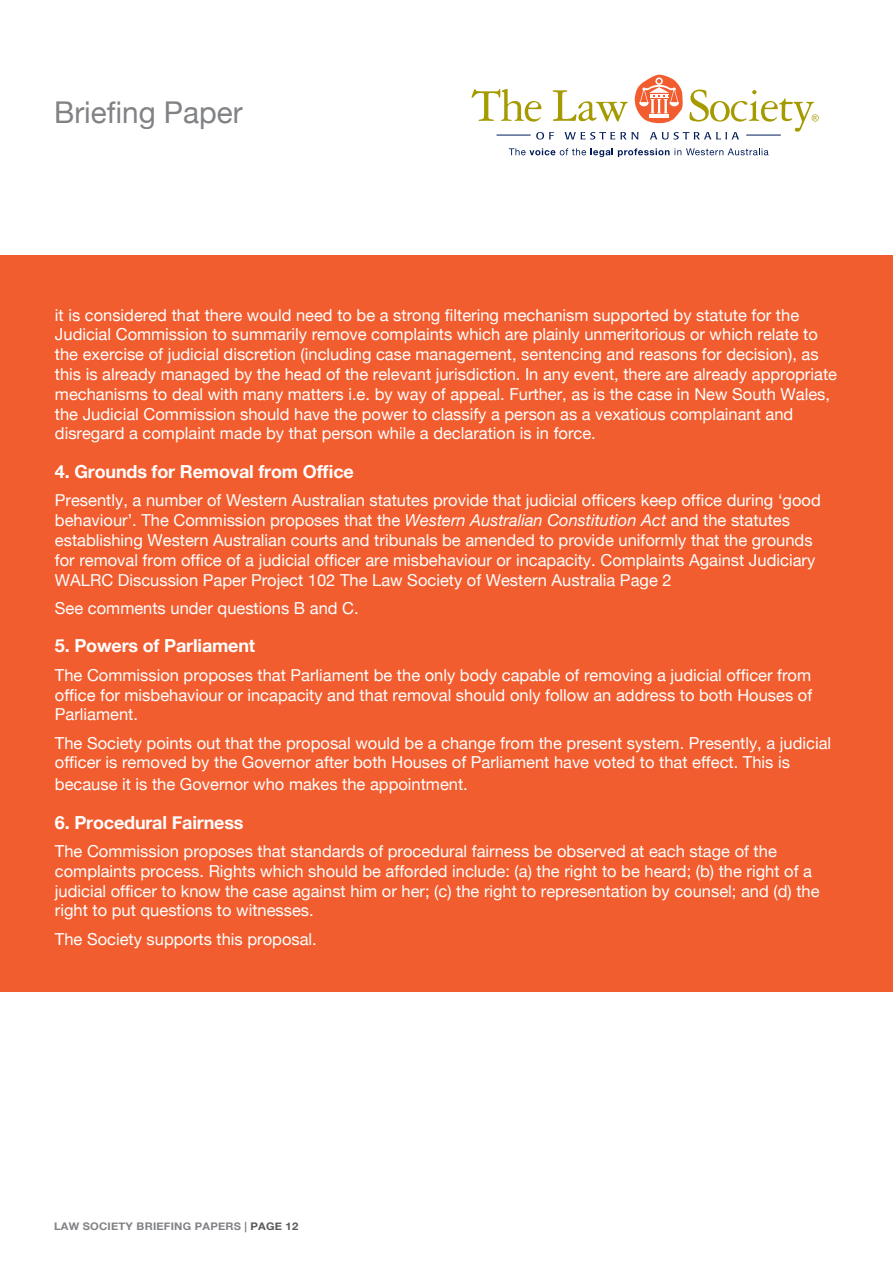
<style>
.page{position:relative;width:893px;height:1263px;background:#fff}
.page>*{position:absolute;margin:0;border:0;box-sizing:border-box;transform-origin:0 0}
.t1{font:30px "Helvetica Neue";color:#808285}
.t2{font:700 18px "Helvetica Neue";letter-spacing:-.01em;color:#fff}
.t3{font:16.5px/19.8px "Helvetica Neue";color:#fff}
.t4{font:700 10.5px "Helvetica Neue";letter-spacing:.02em;color:#808285;scale:1.06 1}
.t5{font:700 10.5px "Helvetica Neue";color:#58595b;scale:1.06 1}
.s1{font-style:italic}
.s2{color:#58595b}
</style>
<div class="page">
<svg style="left:509px;top:148px;width:259px;height:9px"></svg>
<svg style="left:472px;top:74px;width:347px;height:66px"></svg>
<div style="left:0;top:255px;width:893px;height:737px;background:#f15d2f"></div>
<h1 class="t1" style="left:54px;top:95px;width:190px">Briefing Paper</h1>
<p class="t3" style="left:55px;top:305px;width:784px">it is considered that there would need to be a strong filtering mechanism supported by statute for the Judicial Commission to summarily remove complaints which are plainly unmeritorious or which relate to the exercise of judicial discretion (including case management, sentencing and reasons for decision), as this is already managed by the head of the relevant jurisdiction. I n any event, there are already appropriate mechanisms to deal with many matters i.e. by way of appeal. Further, as is the case in New South Wales, the Judicial Commission should have the power to classify a person as a vexatious complainant and disregard a complaint made by that person while a declaration is in force.</p>
<p class="t2" style="left:55px;top:460px;width:300px">4. Grounds for Removal from Office</p>
<p class="t3" style="left:55px;top:490px;width:767px">Presently, a number of Western Australian statutes provide that judicial officers keep office during ‘good behaviour’. The Commission proposes that the <span class="s1">Western Australian Constitution Act</span> and the statutes establishing Western Australian courts and tribunals be amended to provide uniformly that the grounds for removal from office of a judicial officer are misbehaviour or incapacity. Complaints Against Judiciary WALR</p>
<p class="t3" style="left:55px;top:565px;width:618px;line-height:28.3px;text-indent:46px">C Discussion Paper Project 102 The Law Society of Western Australia Page 2<br>See comments under questions B and C.</p>
<p class="t2" style="left:55px;top:635px;width:202px">5. Powers of Parliament</p>
<p class="t3" style="left:55px;top:665px;width:759px;text-align:justify">The Commission proposes that Parliament be the only body capable of removing a judicial officer from office for misbehaviour or incapacity and that removal should only follow an address to both Houses of Parliament.</p>
<p class="t3" style="left:55px;top:733px;width:778px">The Society points out that the proposal would be a change from the present system. Presently, a judicial officer is removed by the Governor after both Houses of Parliament have voted to that effect. This is</p>
<p class="t3" style="left:55px;top:774px;width:414px">because it is the Governor who makes the appointment.</p>
<p class="t2" style="left:55px;top:811px;width:190px">6. Procedural Fairness</p>
<p class="t3" style="left:55px;top:841px;width:766px">The Commission proposes that standards of procedural fairness be observed at each stage of the complaints process. Rights which should be afforded include: (a) the right to be heard; (b) the right of a judicial officer to know the case against him or her; (c) the right to representation by counsel; and (d) the right to put questions to witnesses.</p>
<p class="t3" style="left:55px;top:929px;width:263px">The Society supports this proposal.</p>
<p class="t4" style="left:54px;top:1220px;width:202px">Law Society Briefing Papers | <span class="s2">PAGE</span></p>
<p class="t5" style="left:286px;top:1220px;width:13px">12</p>
</div>
